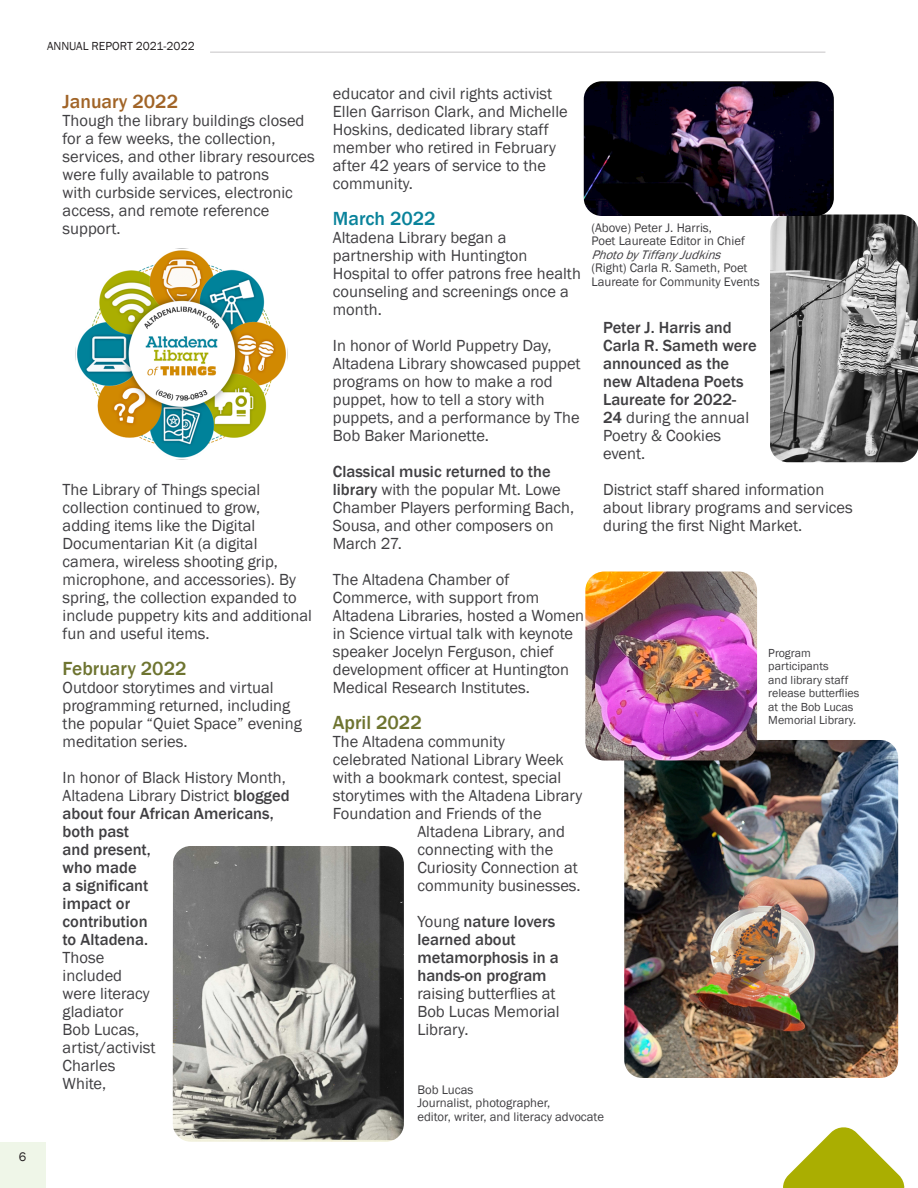
<style>
.page{position:relative;width:918px;height:1188px;background:#fff}
.page>*{position:absolute;margin:0;border:0;box-sizing:border-box;transform-origin:0 0}
.Body_Copy_left{font:500 19.5px "Franklin Gothic";color:#6e7430}
.Body_Copy_left-2{font:500 19.5px "Franklin Gothic";color:#a16427}
.Body_Copy_left-3{font:500 19.5px "Franklin Gothic";color:#0a839b}
.Body_Copy_left-4{font:16.5px/18px "Franklin Gothic";color:#403f42}
.Body_Copy_left-5{font:500 16.5px/18px "Franklin Gothic";color:#403f42}
.Body_Copy_left-6{font:12.75px/13.5px "Franklin Gothic";color:#403f42}
.Body_Copy_left-7{font:italic 12.75px "Franklin Gothic";color:#403f42}
.t1{font:12.75px "Franklin Gothic";color:#231f20}
.Body_Copy_left-8{font:12px/13.5px "Franklin Gothic";color:#403f42}
.t2{font:12px "Franklin Gothic";color:#231f20}
.s1{font-weight:500}
.s2{font-weight:400}
</style>
<div class="page">
<hr style="left:210px;top:52px;width:615px;height:1px;background:#c6c5c6">
<div style="left:0;top:1142px;width:46px;height:46px;background:#eff6e8"></div>
<img style="left:624px;top:740px;width:274px;height:338px">
<img style="left:75px;top:248px;width:213px;height:212px">
<img style="left:173px;top:846px;width:231px;height:296px">
<img style="left:770px;top:214px;width:148px;height:248px">
<img style="left:584px;top:81px;width:250px;height:135px">
<img style="left:585px;top:572px;width:172px;height:188px">
<svg style="left:783px;top:1127px;width:122px;height:61px"></svg>
<p class="t1" style="left:19px;top:1149px;width:9px">6</p>
<p class="t2" style="left:47px;top:39px;width:149px">ANNUAL REPORT 2021-2022</p>
<p class="Body_Copy_left-2" style="left:63px;top:89px;width:117px">January 2022</p>
<p class="Body_Copy_left-4" style="left:63px;top:112px;width:254px">Though the library buildings closed for a few weeks, the collection, services, and other library resources were fully available to patrons<br>with curbside services, electronic access, and remote reference support.</p>
<p class="Body_Copy_left-4" style="left:63px;top:481px;width:251px">The Library of Things special collection continued to grow,<br>adding items like the Digital<br>Documentarian Kit (a digital camera, wireless shooting grip, microphone, and accessories). By spring, the collection expanded to include puppetry kits and additional fun and useful items.</p>
<p class="Body_Copy_left" style="left:63px;top:656px;width:125px">February 2022</p>
<p class="Body_Copy_left-4" style="left:63px;top:679px;width:241px">Outdoor storytimes and virtual programming returned, including the popular “Quiet Space” evening meditation series.</p>
<p class="Body_Copy_left-4" style="left:63px;top:769px;width:229px">In honor of Black History Month,<br>Altadena Library District <span class="s1">blogged about four African Americans, both past<br>and present,<br>who made<br>a significant<br>impact or<br>contribution<br>to Altadena.<br></span>Those<br>included<br>were literacy<br>gladiator<br>Bob Lucas,<br>artist/activist<br>Charles<br>White,</p>
<p class="Body_Copy_left-4" style="left:333px;top:85px;width:236px">educator and civil rights activist<br>Ellen Garrison Clark, and Michelle<br>Hoskins, dedicated library staff member who retired in February after 42 years of service to the community.</p>
<p class="Body_Copy_left-3" style="left:333px;top:206px;width:104px">March 2022</p>
<p class="Body_Copy_left-4" style="left:333px;top:229px;width:250px">Altadena Library began a partnership with Huntington<br>Hospital to offer patrons free health counseling and screenings once a month.</p>
<p class="Body_Copy_left-4" style="left:333px;top:337px;width:249px">In honor of World Puppetry Day,<br>Altadena Library showcased puppet programs on how to make a rod puppet, how to tell a story with puppets, and a performance by The<br>Bob Baker Marionette.</p>
<p class="Body_Copy_left-4" style="left:333px;top:463px;width:243px"><span class="s1">Classical music returned to the library</span> with the popular Mt. Lowe<br>Chamber Players performing Bach,<br>Sousa, and other composers on<br>March 27.</p>
<p class="Body_Copy_left-4" style="left:333px;top:571px;width:253px">The Altadena Chamber of<br>Commerce, with support from<br>Altadena Libraries, hosted a Women in Science virtual talk with keynote speaker Jocelyn Ferguson, chief development officer at Huntington<br>Medical Research Institutes.</p>
<p class="Body_Copy_left" style="left:333px;top:710px;width:90px">April 2022</p>
<p class="Body_Copy_left-4" style="left:333px;top:733px;width:174px">The Altadena community</p>
<p class="Body_Copy_left-4" style="left:333px;top:751px;width:233px">celebrated National Library Week</p>
<p class="Body_Copy_left-4" style="left:333px;top:769px;width:230px">with a bookmark contest, special</p>
<p class="Body_Copy_left-4" style="left:333px;top:787px;width:251px">storytimes with the Altadena Library</p>
<p class="Body_Copy_left-4" style="left:333px;top:805px;width:210px">Foundation and Friends of the</p>
<p class="Body_Copy_left-4" style="left:417px;top:823px;width:149px">Altadena Library, and</p>
<p class="Body_Copy_left-4" style="left:417px;top:841px;width:137px">connecting with the</p>
<p class="Body_Copy_left-4" style="left:417px;top:859px;width:162px">Curiosity Connection at</p>
<p class="Body_Copy_left-4" style="left:417px;top:877px;width:165px">community businesses.</p>
<p class="Body_Copy_left-5" style="left:417px;top:913px;width:144px"><span class="s2">Young</span> nature lovers learned about metamorphosis in a hands-on program <span class="s2">raising butterflies at<br>Bob Lucas Memorial<br>Library.</span></p>
<p class="Body_Copy_left-6" style="left:591px;top:221px;width:122px">(Above) Peter J. Harris,</p>
<p class="Body_Copy_left-6" style="left:591px;top:234px;width:155px">Poet Laureate Editor in Chief</p>
<p class="Body_Copy_left-7" style="left:591px;top:247px;width:136px">PhotobyTiffanyJudkins</p>
<p class="Body_Copy_left-6" style="left:591px;top:261px;width:170px">(Right) Carla R. Sameth, Poet<br>Laureate for Community Events</p>
<p class="Body_Copy_left-5" style="left:603px;top:319px;width:155px">Peter J. Harris and<br>Carla R. Sameth were announced as the new Altadena Poets<br>Laureate for 2022-<br>24 <span class="s2">during the annual<br>Poetry &amp; Cookies event.</span></p>
<p class="Body_Copy_left-4" style="left:603px;top:481px;width:251px">District staff shared information about library programs and services during the first Night Market.</p>
<p class="Body_Copy_left-8" style="left:768px;top:646px;width:93px">Program participants<br>and library staff release butterflies at the Bob Lucas<br>Memorial Library.</p>
<p class="Body_Copy_left-6" style="left:417px;top:1083px;width:57px">Bob Lucas</p>
<p class="Body_Copy_left-6" style="left:417px;top:1096px;width:188px">Journalist, photographer,<br>editor, writer, and literacy advocate</p>
</div>
